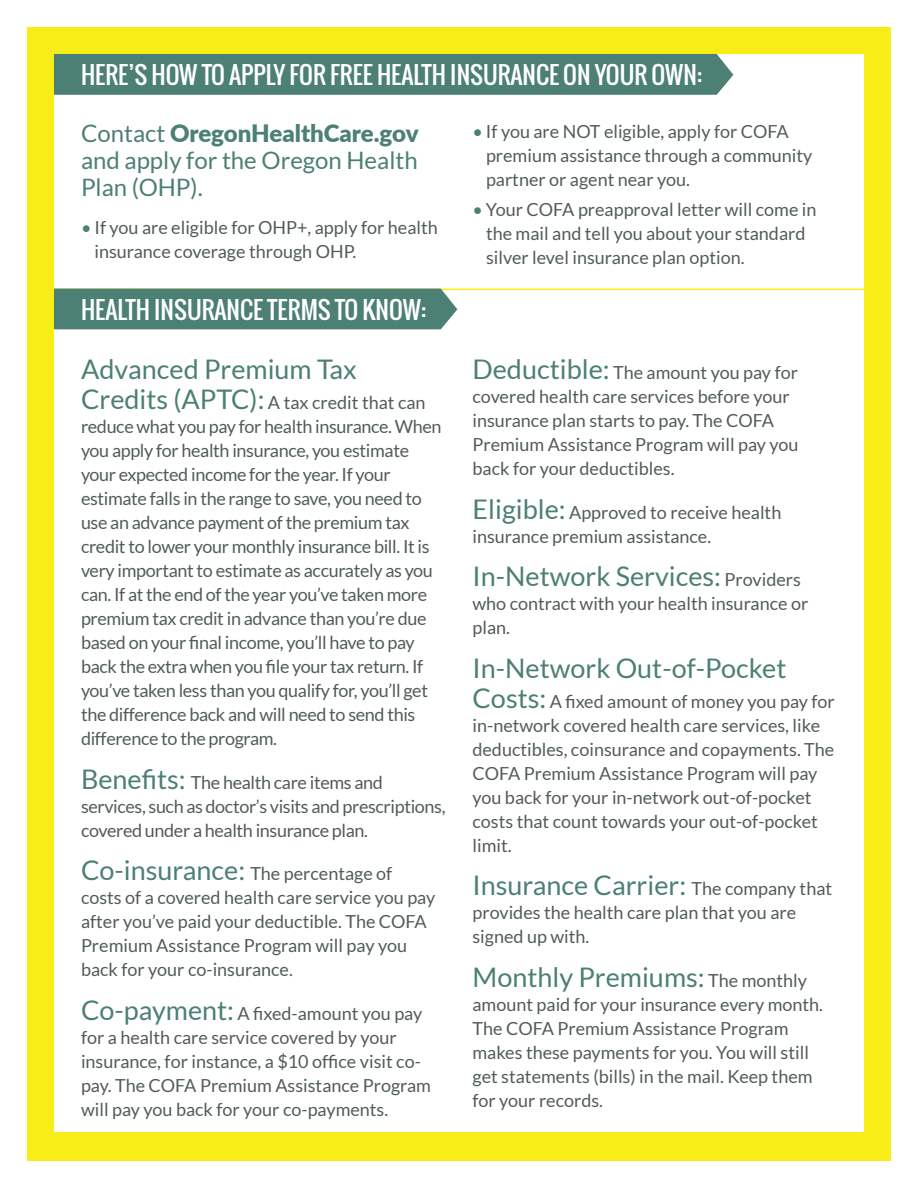
<style>
.page{position:relative;width:918px;height:1188px;background:#fff}
.page>*{position:absolute;margin:0;border:0;box-sizing:border-box;transform-origin:0 0}
.Factsheet_copy{font:27px "Lato";color:#4c8074}
.Headline{font:24px "Oswald";color:#fff}
.Factsheet_Headline{font:24px/27px "Lato";color:#4c8074;text-align:justify}
.Factsheet_copy-2{font:18px/24px "Lato";color:#525b5c}
.Factsheet_copy-3{font:18px/24px "Lato";letter-spacing:-.02em;color:#525b5c}
.Factsheet_Bullets{font:18px/24px "Lato";color:#525b5c}
.s1{font-weight:900}
.s2{color:#4c8074}
.s3{font-size:27px;color:#4c8074}
.s4{font-size:18px;color:#525b5c}
</style>
<div class="page">
<div style="left:27px;top:27px;width:864px;height:1134px;background:#f7ee17"></div>
<div style="left:54px;top:54px;width:810px;height:1078px;background:#fff"></div>
<div style="left:54px;top:54px;width:679px;height:41px;background:#4c8074"></div>
<hr style="left:27px;top:289px;width:864px;height:1px;background:#f7ee17">
<div style="left:54px;top:289px;width:403px;height:40px;background:#4c8074"></div>
<p class="Headline" style="left:81px;top:57px;width:623px">HERE’S HOW TO APPLY FOR FREE HEALTH INSURANCE ON YOUR OWN:</p>
<p class="Factsheet_Headline" style="left:81px;top:120px;width:339px">Contact <span class="s1">OregonHealthCare.gov </span>and apply for the Oregon Health Plan (OHP).</p>
<p class="Factsheet_Bullets" style="left:94px;top:215px;width:345px;text-indent:-14px"><span class="s2">•</span> If you are eligible for OHP+, apply for health insurance coverage through OHP.</p>
<p class="Factsheet_Bullets" style="left:486px;top:119px;width:328px;text-indent:-14px"><span class="s2">•</span> If you are NOT eligible, apply for COFA premium assistance through a community partner or agent near you.</p>
<p class="Factsheet_Bullets" style="left:486px;top:198px;width:332px;text-indent:-14px"><span class="s2">•</span> Your COFA preapproval letter will come in the mail and tell you about your standard silver level insurance plan option.</p>
<p class="Headline" style="left:81px;top:291px;width:347px">HEALTH INSURANCE TERMS TO KNOW:</p>
<p class="Factsheet_copy" style="left:81px;top:355px;width:277px">Advanced Premium Tax</p>
<p class="Factsheet_copy-3" style="left:81px;top:391px;width:362px"><span class="s3">Credits (APTC):</span> A tax credit that can reduce what you pay for health insurance. When you apply for health insurance, you estimate your expected income for the year. If your estimate falls in the range to save, you need to use an advance payment of the premium tax credit to lower your monthly insurance bill. It is very important to estimate as accurately as you can. If at the end of the year you’ve taken more premium tax credit in advance than you’re due based on your final income, you’ll have to pay back the extra when you file your tax return. If you’ve taken less than you qualify for, you’ll get the difference back and will need to send this difference to the program.</p>
<p class="Factsheet_copy-3" style="left:81px;top:770px;width:366px"><span class="s3">Benefits:</span> The health care items and services, such as doctor’s visits and prescriptions, covered under a health insurance plan.</p>
<p class="Factsheet_copy-2" style="left:81px;top:862px;width:356px"><span class="s3">Co-insurance:</span> The percentage of costs of a covered health care service you pay after you’ve paid your deductible. The COFA Premium Assistance Program will pay you back for your co-insurance.</p>
<p class="Factsheet_copy-2" style="left:81px;top:1001px;width:352px"><span class="s3">Co-payment:</span> A fixed-amount you pay for a health care service covered by your insurance, for instance, a $10 office visit co&shy;pay. The COFA Premium Assistance Program will pay you back for your co-payments.</p>
<p class="Factsheet_copy-2" style="left:472px;top:361px;width:328px"><span class="s3">Deductible:</span> The amount you pay for covered health care services before your insurance plan starts to pay. The COFA Premium Assistance Program will pay you back for your deductibles.</p>
<p class="Factsheet_copy-2" style="left:472px;top:500px;width:310px"><span class="s3">Eligible:</span> Approved to receive health insurance premium assistance.</p>
<p class="Factsheet_copy" style="left:472px;top:562px;width:330px">In-Network Services: <span class="s4">Providers</span></p>
<p class="Factsheet_copy-2" style="left:472px;top:592px;width:337px">who contract with your health insurance or plan.</p>
<p class="Factsheet_copy" style="left:472px;top:653px;width:315px">In-Network Out-of-Pocket</p>
<p class="Factsheet_copy-2" style="left:472px;top:689px;width:364px"><span class="s3">Costs:</span> A fixed amount of money you pay for in-network covered health care services, like deductibles, coinsurance and copayments. The COFA Premium Assistance Program will pay you back for your in-network out-of-pocket costs that count towards your out-of-pocket limit.</p>
<p class="Factsheet_copy" style="left:472px;top:871px;width:361px">Insurance Carrier: <span class="s4">The company that</span></p>
<p class="Factsheet_copy-2" style="left:472px;top:901px;width:325px">provides the health care plan that you are signed up with.</p>
<p class="Factsheet_copy" style="left:472px;top:962px;width:336px">Monthly Premiums: <span class="s4">The monthly</span></p>
<p class="Factsheet_copy-2" style="left:472px;top:992px;width:352px">amount paid for your insurance every month.<br>The COFA Premium Assistance Program makes these payments for you. You will still get statements (bills) in the mail. Keep them for your records.</p>
</div>
